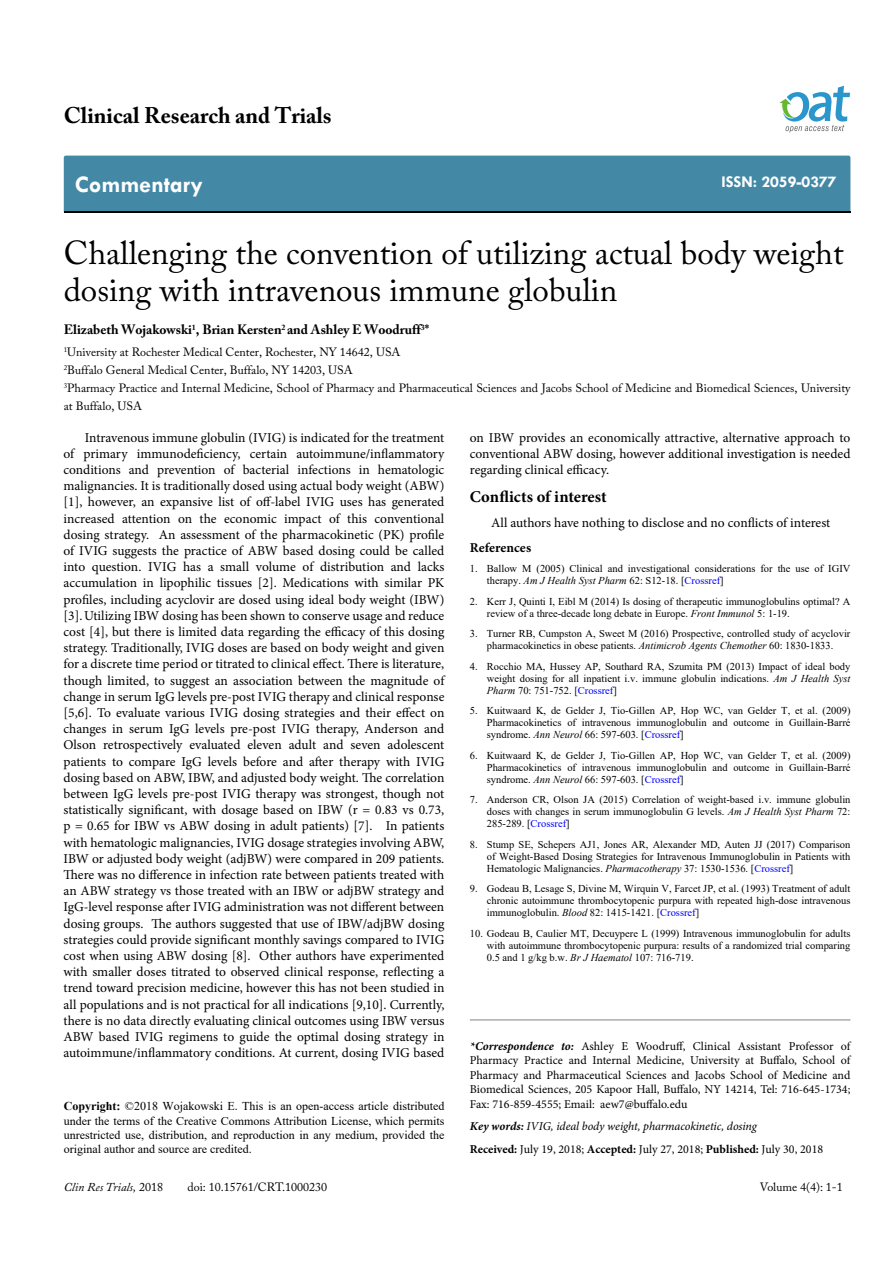
<style>
.page{position:relative;width:893px;height:1263px;background:#fff}
.page>*{position:absolute;margin:0;border:0;box-sizing:border-box;transform-origin:0 0}
.t1{font:33px/37.5px "Adobe Caslon Pro";color:#000}
.t2{font:700 24px "Tw Cen";color:#fff}
.t3{font:700 22.5px "Adobe Caslon Pro";color:#000}
.t4{font:700 16.5px "Minion Pro";letter-spacing:-.005em;color:#000}
.t5{font:700 16.5px "Tw Cen";color:#fff}
.t6{font:13.5px/16.2px "Minion Pro";color:#000;text-align:justify}
.t7{font:700 13.5px "Adobe Caslon Pro";color:#000}
.t8{font:700 13.5px "Minion Pro";letter-spacing:.005em;color:#000}
.t9{font:12px/14.4px "Minion Pro";color:#000;text-align:justify}
.t10{font:12px/18px "Adobe Caslon Pro";color:#000}
.t11{font:12px/14.4px "Times New Roman";color:#000;text-align:justify}
.t12{font:italic 12px/23px "Minion Pro";letter-spacing:-.005em;color:#000}
.t13{font:italic 12px "Adobe Caslon Pro";color:#000}
.t14{font:10.5px/12px "Times New Roman";color:#000;text-align:justify}
.s1{font-style:italic}
.s2{color:#00f}
.s3{font-weight:700;font-style:italic}
.s4{font-weight:700}
.s5{font-weight:700;font-style:normal}
.s6{font-style:normal}
</style>
<div class="page">
<div style="left:64px;top:156px;width:786px;height:56px;background:#4389a5"></div>
<svg style="left:779px;top:86px;width:71px;height:47px"></svg>
<hr style="left:470px;top:1020px;width:380px;height:1px;background:#808285">
<h3 class="t3" style="left:64px;top:102px;width:269px">Clinical Research and Trials</h3>
<h2 class="t2" style="left:75px;top:170px;width:130px">Commentary</h2>
<p class="t5" style="left:721px;top:172px;width:117px">ISSN: 2059-0377</p>
<h1 class="t1" style="left:64px;top:233px;width:781px">Challenging the convention of utilizing actual body weight dosing with intravenous immune globulin</h1>
<p class="t7" style="left:64px;top:322px;width:367px">Elizabeth Wojakowski<sup>1</sup>, Brian Kersten<sup>2</sup> and Ashley E Woodruff<sup>3</sup>*</p>
<p class="t10" style="left:64px;top:343px;width:788px"><sup>1</sup>University at Rochester Medical Center, Rochester, NY 14642, USA<br><sup>2</sup>Buffalo General Medical Center, Buffalo, NY 14203, USA<br><sup>3</sup>Pharmacy Practice and Internal Medicine, School of Pharmacy and Pharmaceutical Sciences and Jacobs School of Medicine and Biomedical Sciences, University at Buffalo, USA</p>
<p class="t6" style="left:64px;top:429px;width:382px;text-indent:21px">Intravenous immune globulin (IVIG) is indicated for the treatment of primary immunodeficiency, certain autoimmune/inflammatory conditions and prevention of bacterial infections in hematologic malignancies. It is traditionally dosed using actual body weight (ABW) [1], however, an expansive list of off-label IVIG uses has generated increased attention on the economic impact of this conventional dosing strategy. An assessment of the pharmacokinetic (PK) profile of IVIG suggests the practice of ABW based dosing could be called into question. IVIG has a small volume of distribution and lacks accumulation in lipophilic tissues [2]. Medications with similar PK profiles, including acyclovir are dosed using ideal body weight (IBW) [3].Utilizing IBW dosing has been shown to conserve usage and reduce cost [4], but there is limited data regarding the efficacy of this dosing strategy. Traditionally, IVIG doses are based on body weight and given for a discrete time period or titrated to clinical effect. There is literature, though limited, to suggest an association between the magnitude of change in serum IgG levels pre-post IVIG therapy and clinical response [5,6]. To evaluate various IVIG dosing strategies and their effect on changes in serum IgG levels pre-post IVIG therapy, Anderson and Olson retrospectively evaluated eleven adult and seven adolescent patients to compare IgG levels before and after therapy with IVIG dosing based on ABW, IBW, and adjusted body weight. The correlation between IgG levels pre-post IVIG therapy was strongest, though not statistically significant, with dosage based on IBW (r = 0.83 vs 0.73, p = 0.65 for IBW vs ABW dosing in adult patients) [7]. In patients with hematologic malignancies, IVIG dosage strategies involving ABW, IBW or adjusted body weight (adjBW) were compared in 209 patients.<br>There was no difference in infection rate between patients treated with an ABW strategy vs those treated with an IBW or adjBW strategy and IgG-level response after IVIG administration was not different between dosing groups. The authors suggested that use of IBW/adjBW dosing strategies could provide significant monthly savings compared to IVIG cost when using ABW dosing [8]. Other authors have experimented with smaller doses titrated to observed clinical response, reflecting a trend toward precision medicine, however this has not been studied in all populations and is not practical for all indications [9,10]. Currently, there is no data directly evaluating clinical outcomes using IBW versus ABW based IVIG regimens to guide the optimal dosing strategy in autoimmune/inflammatory conditions. At current, dosing IVIG based</p>
<p class="t6" style="left:470px;top:429px;width:382px">on IBW provides an economically attractive, alternative approach to conventional ABW dosing, however additional investigation is needed regarding clinical efficacy.</p>
<p class="t4" style="left:470px;top:485px;width:138px">Conflicts of interest</p>
<p class="t6" style="left:491px;top:515px;width:341px">All authors have nothing to disclose and no conflicts of interest</p>
<p class="t8" style="left:470px;top:538px;width:63px">References</p>
<p class="t14" style="left:487px;top:562px;width:365px;text-indent:-17px">1. Ballow M (2005) Clinical and investigational considerations for the use of IGIV therapy. <span class="s1">Am J Health Syst Pharm</span> 62: S12-18. [<span class="s2">Crossref</span>]</p>
<p class="t14" style="left:487px;top:595px;width:365px;text-indent:-17px">2. Kerr J, Quinti I, Eibl M (2014) Is dosing of therapeutic immunoglobulins optimal? A review of a three-decade long debate in Europe. <span class="s1">Front Immunol</span> 5: 1-19.</p>
<p class="t14" style="left:470px;top:627px;width:382px;text-align:center">3. Turner RB, Cumpston A, Sweet M (2016) Prospective, controlled study of acyclovir pharmacokinetics in obese patients. <span class="s1">Antimicrob Agents Chemother</span> 60: 1830-1833.</p>
<p class="t14" style="left:487px;top:660px;width:365px;text-indent:-17px">4. Rocchio MA, Hussey AP, Southard RA, Szumita PM (2013) Impact of ideal body weight dosing for all inpatient i.v. immune globulin indications. <span class="s1">Am J Health Syst Pharm</span> 70: 751-752. [<span class="s2">Crossref</span>]</p>
<p class="t14" style="left:487px;top:704px;width:365px;text-indent:-17px">5. Kuitwaard K, de Gelder J, Tio-Gillen AP, Hop WC, van Gelder T, et al. (2009)<br>Pharmacokinetics of intravenous immunoglobulin and outcome in Guillain-Barré syndrome. <span class="s1">Ann Neurol</span> 66: 597-603. [<span class="s2">Crossref</span>]</p>
<p class="t14" style="left:487px;top:749px;width:365px;text-indent:-17px">6. Kuitwaard K, de Gelder J, Tio-Gillen AP, Hop WC, van Gelder T, et al. (2009)<br>Pharmacokinetics of intravenous immunoglobulin and outcome in Guillain-Barré syndrome. <span class="s1">Ann Neurol</span> 66: 597-603. [<span class="s2">Crossref</span>]</p>
<p class="t14" style="left:487px;top:793px;width:365px;text-indent:-17px">7. Anderson CR, Olson JA (2015) Correlation of weight-based i.v. immune globulin doses with changes in serum immunoglobulin G levels. <span class="s1">Am J Health Syst Pharm</span> 72:<br>285-289. [<span class="s2">Crossref</span>]</p>
<p class="t14" style="left:487px;top:838px;width:365px;text-indent:-17px">8. Stump SE, Schepers AJ1, Jones AR, Alexander MD, Auten JJ (2017) Comparison of Weight-Based Dosing Strategies for Intravenous Immunoglobulin in Patients with Hematologic Malignancies. <span class="s1">Pharmacotherapy</span> 37: 1530-1536. [<span class="s2">Crossref</span>]</p>
<p class="t14" style="left:487px;top:882px;width:365px;text-indent:-17px">9. Godeau B, Lesage S, Divine M, Wirquin V, Farcet JP, et al. (1993) Treatment of adult chronic autoimmune thrombocytopenic purpura with repeated high-dose intravenous immunoglobulin. <span class="s1">Blood</span> 82: 1415-1421. [<span class="s2">Crossref</span>]</p>
<p class="t14" style="left:487px;top:927px;width:365px;text-indent:-17px">10. Godeau B, Caulier MT, Decuypere L (1999) Intravenous immunoglobulin for adults with autoimmune thrombocytopenic purpura: results of a randomized trial comparing 0.5 and 1 g/kg b.w. <span class="s1">Br J Haematol</span> 107: 716-719.</p>
<p class="t9" style="left:470px;top:1039px;width:382px"><span class="s3">*Correspondence to:</span> Ashley E Woodruff, Clinical Assistant Professor of Pharmacy Practice and Internal Medicine, University at Buffalo, School of Pharmacy and Pharmaceutical Sciences and Jacobs School of Medicine and Biomedical Sciences, 205 Kapoor Hall, Buffalo, NY 14214, Tel: 716-645-1734; Fax: 716-859-4555; Email: aew7@buffalo.edu</p>
<p class="t12" style="left:470px;top:1115px;width:355px"><span class="s4">Key words:</span> IVIG, ideal body weight, pharmacokinetic, dosing<br><span class="s5">Received:</span> <span class="s6">July 19, 2018;</span> <span class="s5">Accepted:</span> <span class="s6">July 27, 2018;</span> <span class="s5">Published:</span> <span class="s6">July 30, 2018</span></p>
<p class="t11" style="left:64px;top:1098px;width:382px"><span class="s4">Copyright:</span> ©2018 Wojakowski E. This is an open-access article distributed under the terms of the Creative Commons Attribution License, which permits unrestricted use, distribution, and reproduction in any medium, provided the original author and source are credited.</p>
<p class="t13" style="left:64px;top:1180px;width:101px">Clin Res Trials, <span class="s6">2018</span></p>
<p class="t10" style="left:188px;top:1178px;width:141px">doi: 10.15761/CRT.1000230</p>
<p class="t10" style="left:760px;top:1178px;width:84px">Volume 4(4): 1-1</p>
</div>
